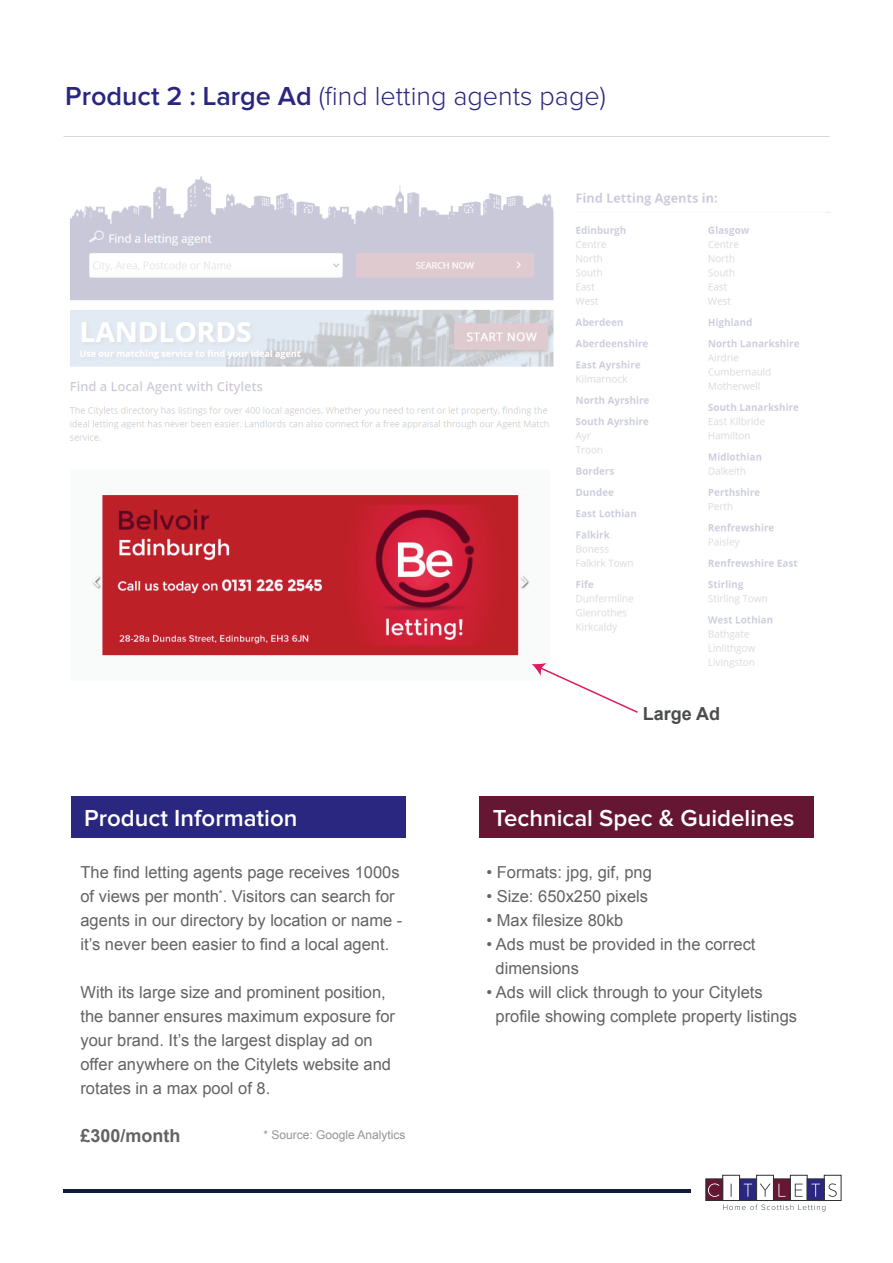
<style>
.page{position:relative;width:893px;height:1263px;background:#fff}
.page>*{position:absolute;margin:0;border:0;box-sizing:border-box;transform-origin:0 0}
.t1{font:300 27px "Proxima Nova";color:#292780}
.t2{font:600 24px "Proxima Nova";color:#fff}
.t3{font:700 18px "Arial";color:#636366}
.t4{font:700 18px "Arial";color:#4b4c4d}
.t5{font:16.5px/24px "Arial";color:#636366}
.t6{font:12px "Arial";color:#939598}
.s1{font-weight:600}
</style>
<div class="page">
<hr style="left:63px;top:1189px;width:627px;height:4px;background:#0d1a41">
<div style="left:71px;top:796px;width:335px;height:42px;background:#292780"></div>
<div style="left:479px;top:796px;width:334px;height:42px;background:#641633"></div>
<div style="left:722px;top:1175px;width:18px;height:26px;background:#fff;border:1px solid #2b3032"></div>
<div style="left:705px;top:1178px;width:18px;height:23px;background:#641633;border:1px solid #2b3032"></div>
<div style="left:739px;top:1178px;width:18px;height:23px;background:#292780;border:1px solid #2b3032"></div>
<div style="left:756px;top:1175px;width:18px;height:26px;border:1px solid #2b3032"></div>
<div style="left:790px;top:1175px;width:17px;height:26px;background:#fff;border:1px solid #2b3032"></div>
<div style="left:824px;top:1175px;width:17px;height:26px;background:#fff;border:1px solid #2b3032"></div>
<div style="left:773px;top:1178px;width:18px;height:23px;background:#641633;border:1px solid #2b3032"></div>
<div style="left:807px;top:1178px;width:17px;height:23px;background:#292780;border:1px solid #2b3032"></div>
<svg style="left:708px;top:1183px;width:11px;height:14px"></svg>
<svg style="left:731px;top:1184px;width:1px;height:13px"></svg>
<svg style="left:744px;top:1184px;width:8px;height:13px"></svg>
<svg style="left:760px;top:1184px;width:10px;height:13px"></svg>
<svg style="left:778px;top:1184px;width:7px;height:13px"></svg>
<svg style="left:795px;top:1184px;width:8px;height:13px"></svg>
<svg style="left:811px;top:1184px;width:9px;height:13px"></svg>
<svg style="left:828px;top:1183px;width:9px;height:14px"></svg>
<svg style="left:723px;top:1204px;width:102px;height:7px"></svg>
<img style="left:92px;top:495px;width:455px;height:168px">
<svg style="left:532px;top:663px;width:106px;height:50px"></svg>
<svg style="left:69px;top:176px;width:485px;height:265px"></svg>
<div style="left:562px;top:181px;width:264px;height:490px;background:#fff"></div>
<h1 class="t1" style="left:65px;top:84px;width:542px"><span class="s1">Product 2 : Large Ad</span> (find letting agents page)</h1>
<p class="t4" style="left:643px;top:701px;width:79px">Large Ad</p>
<h2 class="t2" style="left:84px;top:807px;width:215px">Product Information</h2>
<h2 class="t2" style="left:493px;top:807px;width:303px">Technical Spec &amp; Guidelines</h2>
<p class="t5" style="left:80px;top:860px;width:323px">The find letting agents page receives 1000s of views per month<sup>*</sup>. Visitors can search for agents in our directory by location or name - it’s never been easier to find a local agent.</p>
<p class="t5" style="left:80px;top:980px;width:316px">With its large size and prominent position, the banner ensures maximum exposure for your brand. It’s the largest display ad on offer anywhere on the Citylets website and rotates in a max pool of 8.</p>
<p class="t3" style="left:80px;top:1124px;width:102px">£300/month</p>
<p class="t5" style="left:486px;top:861px;width:167px">• Formats: jpg, gif, png</p>
<p class="t5" style="left:486px;top:885px;width:163px">• Size: 650x250 pixels</p>
<p class="t5" style="left:486px;top:909px;width:138px">• Max filesize 80kb</p>
<p class="t5" style="left:495px;top:933px;width:261px;text-indent:-9px">• Ads must be provided in the correct dimensions</p>
<p class="t5" style="left:495px;top:981px;width:303px;text-indent:-9px">• Ads will click through to your Citylets profile showing complete property listings</p>
<p class="t6" style="left:264px;top:1127px;width:144px">* Source: Google Analytics</p>
</div>
